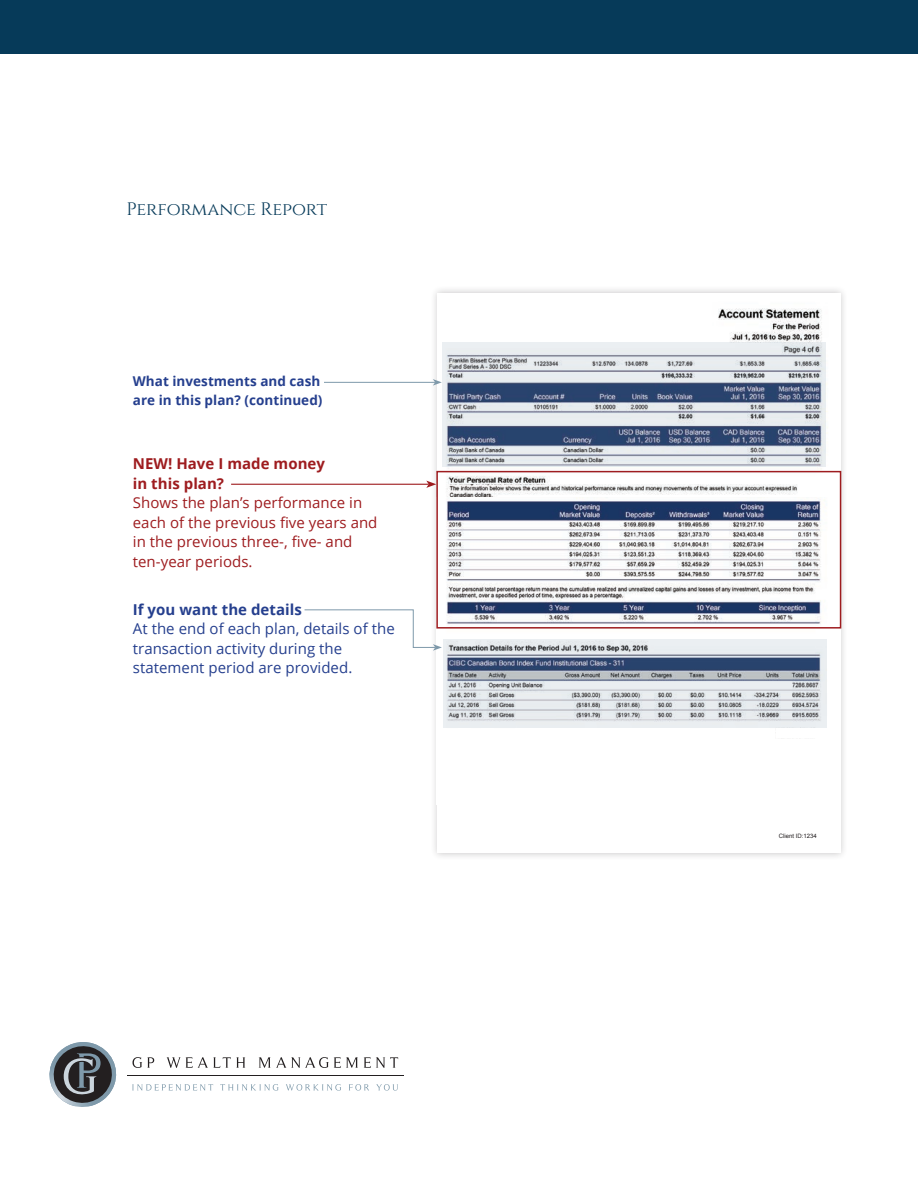
<style>
.page{position:relative;width:918px;height:1188px;background:#fff}
.page>*{position:absolute;margin:0;border:0;box-sizing:border-box;transform-origin:0 0}
.t1{font:18px "Cinzel";letter-spacing:-.005em;color:#063a59}
.explainer_text{font:15px/19.5px "Open Sans";letter-spacing:.005em;color:#9e1c1f}
.explainer_text-2{font:15px/19.5px "Open Sans";letter-spacing:.005em;color:#253f8e}
.body2{font:700 13.5px/19.5px "Open Sans";letter-spacing:.005em;color:#253f8e}
.t2{font:6px "Arial";color:#231f20}
.s1{font-weight:700}
</style>
<div class="page">
<svg style="left:133px;top:1057px;width:21px;height:11px"></svg>
<svg style="left:167px;top:1057px;width:78px;height:11px"></svg>
<svg style="left:259px;top:1057px;width:99px;height:11px"></svg>
<svg style="left:364px;top:1057px;width:34px;height:11px"></svg>
<svg style="left:132px;top:1084px;width:81px;height:7px"></svg>
<svg style="left:220px;top:1084px;width:59px;height:7px"></svg>
<svg style="left:286px;top:1084px;width:55px;height:7px"></svg>
<svg style="left:349px;top:1084px;width:20px;height:7px"></svg>
<svg style="left:376px;top:1084px;width:22px;height:7px"></svg>
<hr style="left:127px;top:1075px;width:277px;height:1px;background:#231f20">
<svg style="left:49px;top:1042px;width:68px;height:65px"></svg>
<div style="left:0;top:0;width:918px;height:54px;background:#063a59"></div>
<div style="left:430px;top:286px;width:418px;height:574px;background:#231f20;opacity:.24"></div>
<div style="left:437px;top:293px;width:403px;height:560px;background:#fff"></div>
<img style="left:437px;top:308px;width:401px;height:177px">
<hr style="left:231px;top:484px;width:198px;height:1px;background:#9e1c1f">
<svg style="left:426px;top:481px;width:10px;height:7px"></svg>
<svg style="left:442px;top:342px;width:384px;height:125px;background:#a6afbe"></svg>
<hr style="left:324px;top:382px;width:111px;height:1px;background:#7e99aa">
<svg style="left:433px;top:379px;width:9px;height:7px"></svg>
<img style="left:446px;top:485px;width:351px;height:12px">
<img style="left:446px;top:498px;width:375px;height:241px">
<div style="left:436px;top:471px;width:405px;height:158px;border:2px solid #9e1c1f"></div>
<svg style="left:304px;top:609px;width:138px;height:42px"></svg>
<svg style="left:443px;top:639px;width:384px;height:89px;background:#b7bdc6"></svg>
<div style="left:776px;top:728px;width:51px;height:10px;background:#fff"></div>
<p class="t1" style="left:126px;top:198px;width:202px">Performance Report</p>
<p class="body2" style="left:133px;top:371px;width:191px">What investments and cash are in this plan? (continued)</p>
<p class="explainer_text" style="left:133px;top:454px;width:246px"><span class="s1">NEW! Have I made money<br>in this plan?<br></span>Shows the plan’s performance in each of the previous five years and in the previous three-, five- and ten-year periods.</p>
<p class="explainer_text-2" style="left:133px;top:599px;width:263px"><span class="s1">If you want the details<br></span>At the end of each plan, details of the transaction activity during the statement period are provided.</p>
<p class="t2" style="left:779px;top:832px;width:40px">Client ID:1234</p>
</div>
